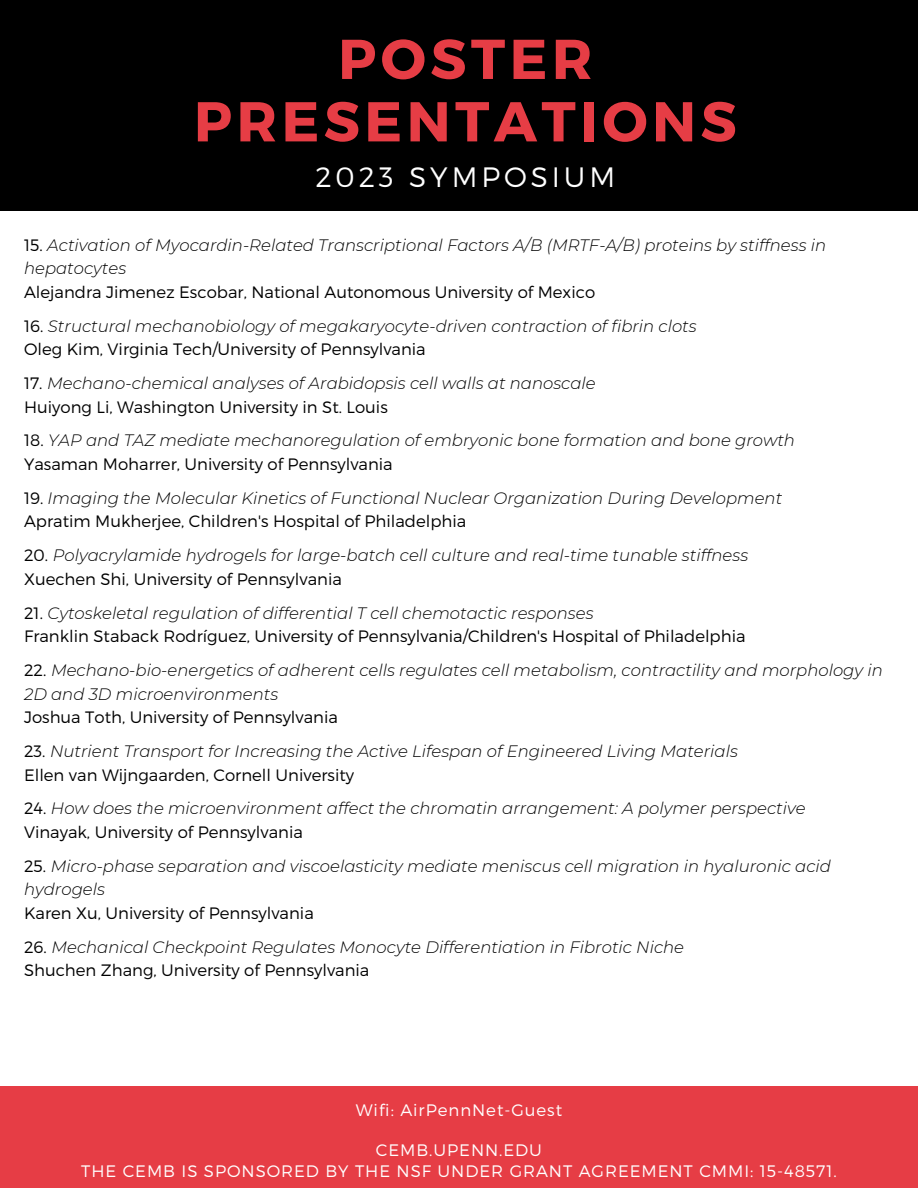
<style>
.page{position:relative;width:918px;height:1188px;background:#fff}
.page>*{position:absolute;margin:0;border:0;box-sizing:border-box;transform-origin:0 0}
.t1{font:700 56.1px/62.4px "Montserrat";letter-spacing:.08em;color:#e63d45;text-align:center}
.t2{font:300 28.05px "Montserrat";letter-spacing:.14em;color:#fff}
.t3{font:300 16.65px/20.2px "Montserrat";letter-spacing:.055em;color:#fff;text-align:center}
.t4{font:italic 300 16.5px/23.7px "Montserrat";color:#000}
.t5{font:300 16.5px/23.7px "Montserrat";color:#000}
.s1{font-style:normal}
.s2{font-style:italic}
</style>
<div class="page">
<div style="left:0;top:0;width:918px;height:211px;background:#000"></div>
<div style="left:0;top:1086px;width:918px;height:102px;background:#e63d45"></div>
<h1 class="t1" style="left:194px;top:25px;width:544px">POSTER<br>PRESENTATIONS</h1>
<h2 class="t2" style="left:315px;top:159px;width:301px">2023 SYMPOSIUM</h2>
<p class="t4" style="left:24px;top:233px;width:804px"><span class="s1">15.</span> Activation of Myocardin-Related Transcriptional Factors A/B (MRTF-A/B) proteins by stiffness in hepatocytes</p>
<p class="t5" style="left:24px;top:279px;width:573px">Alejandra Jimenez Escobar, National Autonomous University of Mexico</p>
<p class="t4" style="left:24px;top:314px;width:674px"><span class="s1">16.</span> Structural mechanobiology of megakaryocyte-driven contraction of fibrin clots<br><span class="s1">Oleg Kim, Virginia Tech/University of Pennsylvania</span></p>
<p class="t4" style="left:24px;top:371px;width:573px"><span class="s1">17.</span> Mechano-chemical analyses of Arabidopsis cell walls at nanoscale<br><span class="s1">Huiyong Li, Washington University in St. Louis</span></p>
<p class="t4" style="left:24px;top:429px;width:772px"><span class="s1">18.</span> YAP and TAZ mediate mechanoregulation of embryonic bone formation and bone growth<br><span class="s1">Yasaman Moharrer, University of Pennsylvania</span></p>
<p class="t4" style="left:24px;top:486px;width:760px"><span class="s1">19.</span> Imaging the Molecular Kinetics of Functional Nuclear Organization During Development<br><span class="s1">Apratim Mukherjee, Children's Hospital of Philadelphia</span></p>
<p class="t4" style="left:24px;top:543px;width:726px"><span class="s1">20.</span> Polyacrylamide hydrogels for large-batch cell culture and real-time tunable stiffness<br><span class="s1">Xuechen Shi, University of Pennsylvania</span></p>
<p class="t5" style="left:24px;top:600px;width:723px">21. <span class="s2">Cytoskeletal regulation of differential T cell chemotactic responses<br></span>Franklin Staback Rodríguez, University of Pennsylvania/Children's Hospital of Philadelphia</p>
<p class="t4" style="left:24px;top:658px;width:860px"><span class="s1">22.</span> Mechano-bio-energetics of adherent cells regulates cell metabolism, contractility and morphology in<br>2D and 3D microenvironments</p>
<p class="t5" style="left:24px;top:705px;width:315px">Joshua Toth, University of Pennsylvania</p>
<p class="t4" style="left:24px;top:739px;width:715px"><span class="s1">23.</span> Nutrient Transport for Increasing the Active Lifespan of Engineered Living Materials<br><span class="s1">Ellen van Wijngaarden, Cornell University</span></p>
<p class="t4" style="left:24px;top:797px;width:783px"><span class="s1">24.</span> How does the microenvironment affect the chromatin arrangement: A polymer perspective<br><span class="s1">Vinayak, University of Pennsylvania</span></p>
<p class="t4" style="left:24px;top:854px;width:808px"><span class="s1">25.</span> Micro-phase separation and viscoelasticity mediate meniscus cell migration in hyaluronic acid hydrogels</p>
<p class="t5" style="left:24px;top:900px;width:291px">Karen Xu, University of Pennsylvania</p>
<p class="t4" style="left:24px;top:935px;width:662px"><span class="s1">26.</span> Mechanical Checkpoint Regulates Monocyte Differentiation in Fibrotic Niche<br><span class="s1">Shuchen Zhang, University of Pennsylvania</span></p>
<p class="t3" style="left:356px;top:1099px;width:208px">Wifi: AirPennNet-Guest</p>
<p class="t3" style="left:81px;top:1139px;width:757px">CEMB.UPENN.EDU<br>THE CEMB IS SPONSORED BY THE NSF UNDER GRANT AGREEMENT CMMI: 15-48571.</p>
</div>
